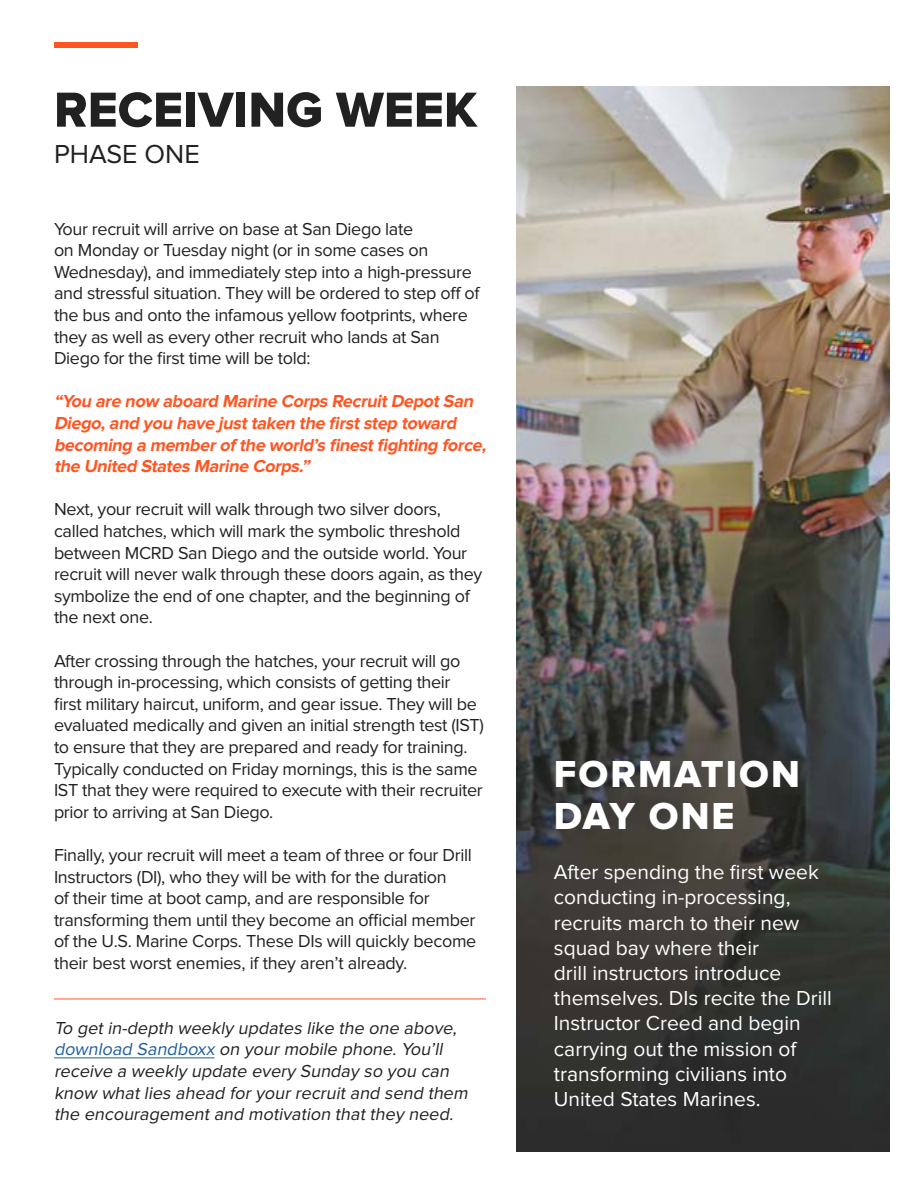
<style>
.page{position:relative;width:918px;height:1188px;background:#fff}
.page>*{position:absolute;margin:0;border:0;box-sizing:border-box;transform-origin:0 0}
.t1{font:51px "Proxima Nova Extrabld";color:#212121}
.t2{font:39px/42px "Proxima Nova Extrabld";letter-spacing:.05em;color:#fff}
.t3{font:27px "Proxima Nova";color:#212121}
.t4{font:21px/25.2px "Proxima Nova";color:#fff}
.t5{font:18px/21.6px "Proxima Nova";letter-spacing:-.02em;color:#212121}
.t6{font:italic 18px/21.6px "Proxima Nova";color:#212121}
.t7{font:italic 700 18px/21.6px "Proxima Nova";color:#f52}
.s1{color:#215e9e}
</style>
<div class="page">
<div style="left:54px;top:42px;width:83px;height:6px;background:#f52"></div>
<hr style="left:54px;top:1058px;width:161px;height:1px;background:#215e9e">
<img style="left:516px;top:86px;width:374px;height:1065px">
<hr style="left:54px;top:999px;width:432px;height:1px;background:#f52">
<h1 class="t1" style="left:54px;top:86px;width:425px">RECEIVING WEEK</h1>
<h3 class="t3" style="left:54px;top:139px;width:147px">PHASE ONE</h3>
<p class="t5" style="left:54px;top:218px;width:427px">Your recruit will arrive on base at San Diego late<br>on Monday or Tuesday night (or in some cases on Wednesday), and immediately step into a high-pressure and stressful situation. They will be ordered to step off of the bus and onto the infamous yellow footprints, where they as well as every other recruit who lands at San Diego for the first time will be told:</p>
<p class="t7" style="left:54px;top:391px;width:437px">“You are now aboard Marine Corps RecruitDepotSan Diego,and you have justtaken the firststep toward becoming a memberof the world’s finestfighting force, the United States Marine Corps.”</p>
<p class="t5" style="left:54px;top:499px;width:430px">Next, your recruit will walk through two silver doors, called hatches, which will mark the symbolic threshold between MCRD San Diego and the outside world. Your recruit will never walk through these doors again, as they symbolize the end of one chapter, and the beginning of the next one.</p>
<p class="t5" style="left:54px;top:650px;width:431px">After crossing through the hatches, your recruit will go through in-processing, which consists of getting their<br>first military haircut, uniform, and gear issue. They will be evaluated medically and given an initial strength test (IST) to ensure that they are prepared and ready for training.<br>Typically conducted on Friday mornings, this is the same IST that they were required to execute with their recruiter prior to arriving at San Diego.</p>
<p class="t5" style="left:54px;top:845px;width:424px">Finally, your recruit will meet a team of three or four Drill Instructors (DI), who they will be with for the duration<br>of their time at boot camp, and are responsible for transforming them until they become an official member of the U.S. Marine Corps. These DIs will quickly become their best worst enemies, if they aren’t already.</p>
<p class="t6" style="left:54px;top:1018px;width:419px">To getin-depth weekly updates like the one above, <span class="s1">download Sandboxx</span> on yourmobile phone.You’ll receive a weekly update every Sunday so you can know whatlies ahead foryourrecruitand send them the encouragementand motivation thatthey need.</p>
<h2 class="t2" style="left:554px;top:754px;width:248px">FORMATION<br>DAY ONE</h2>
<p class="t4" style="left:554px;top:860px;width:280px">After spending the first week conducting in-processing, recruits march to their new squad bay where their<br>drill instructors introduce themselves. DIs recite the Drill<br>Instructor Creed and begin carrying out the mission of transforming civilians into<br>United States Marines.</p>
</div>
